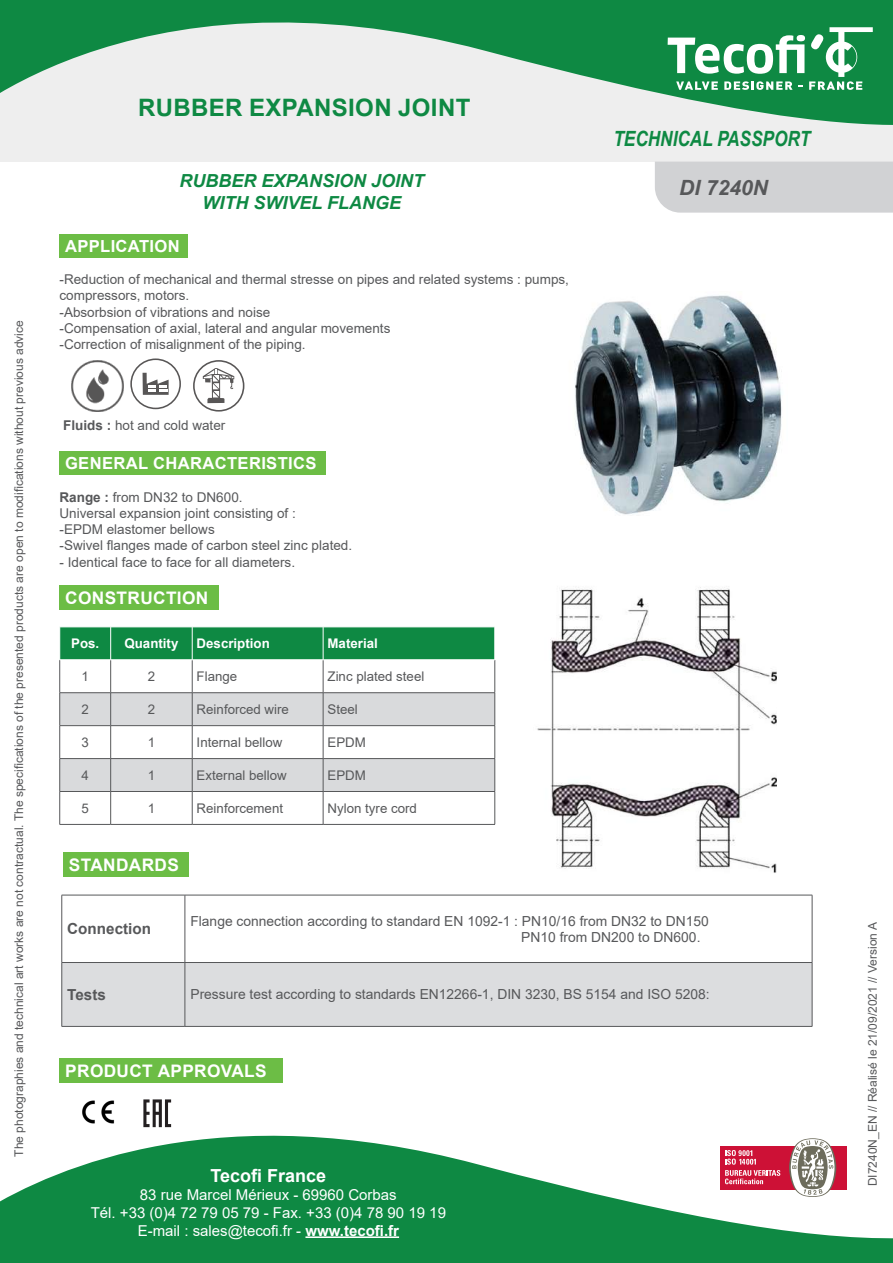
<style>
.page{position:relative;width:893px;height:1263px;background:#fff}
.page>*{position:absolute;margin:0;border:0;box-sizing:border-box;transform-origin:0 0}
.t1{font:700 24px "Arial";letter-spacing:.015em;color:#0e8943}
.t2{font:italic 700 21px "Arial Narrow";color:#0e8943}
.t3{font:italic 700 21px "Arial";color:#57585a}
.t4{font:italic 700 18px/21.6px "Arial";color:#0e8943;text-align:center}
.t5{font:700 18px "Arial";color:#fff}
.t6{font:700 17.25px "Arial";letter-spacing:.02em;color:#fff}
.t7{font:700 16.65px "Arial";letter-spacing:.02em;color:#fff}
.t8{font:700 15.15px "Arial";color:#57585a}
.t9{font:15px/18px "Arial";color:#fff;text-align:center}
.t10{font:13.8px/16.6px "Arial";color:#57585a}
.t11{font:13.5px/16.2px "Arial";color:#57585a}
.t12{font:13.35px "Arial";color:#57585a}
.t13{font:700 13.35px "Arial";color:#fff}
.t14{font:12px "Arial";color:#57585a}
.s1{font-weight:700}
.s2{font-size:13.8px}
</style>
<div class="page">
<div style="left:0;top:0;width:893px;height:162px;background:#eee"></div>
<div style="left:655px;top:162px;width:238px;height:51px;background:#d1d2d4"></div>
<svg style="left:0;top:0;width:893px;height:125px"></svg>
<svg style="left:0;top:1135px;width:893px;height:128px;fill:#0e8943"></svg>
<hr style="left:305px;top:1236px;width:94px;height:2px;background:#fff">
<svg style="left:668px;top:27px;width:205px;height:63px"></svg>
<svg style="left:708px;top:1135px;width:150px;height:63px"></svg>
<div style="left:60px;top:585px;width:159px;height:25px;background:#6cbd45"></div>
<img style="left:575px;top:295px;width:207px;height:220px">
<div style="left:60px;top:234px;width:128px;height:23px;background:#6cbd45"></div>
<div style="left:60px;top:452px;width:266px;height:23px;background:#6cbd45"></div>
<img style="left:72px;top:360px;width:51px;height:52px">
<div style="left:193px;top:360px;width:51px;height:52px;border:2px solid #585656;border-radius:50%"></div>
<svg style="left:203px;top:368px;width:31px;height:35px"></svg>
<div style="left:130px;top:358px;width:51px;height:51px;border:2px solid #585656;border-radius:50%"></div>
<svg style="left:143px;top:373px;width:26px;height:22px"></svg>
<div style="left:60px;top:1058px;width:223px;height:24px;background:#6cbd45"></div>
<img style="left:82px;top:1100px;width:33px;height:24px">
<svg style="left:143px;top:1099px;width:28px;height:28px"></svg>
<img style="left:537px;top:587px;width:239px;height:286px">
<div style="left:60px;top:628px;width:435px;height:31px;background:#0e8943"></div>
<svg style="left:60px;top:660px;width:435px;height:164px"></svg>
<svg style="left:60px;top:693px;width:435px;height:98px"></svg>
<hr style="left:59px;top:660px;width:1px;height:32px;background:#57585a">
<hr style="left:110px;top:660px;width:1px;height:32px;background:#57585a">
<hr style="left:192px;top:660px;width:1px;height:32px;background:#57585a">
<hr style="left:323px;top:660px;width:1px;height:32px;background:#57585a">
<hr style="left:495px;top:660px;width:1px;height:32px;background:#57585a">
<hr style="left:60px;top:692px;width:51px;height:1px;background:#57585a">
<hr style="left:59px;top:693px;width:1px;height:32px;background:#57585a">
<hr style="left:111px;top:692px;width:81px;height:1px;background:#57585a">
<hr style="left:110px;top:693px;width:1px;height:32px;background:#57585a">
<hr style="left:192px;top:692px;width:131px;height:1px;background:#57585a">
<hr style="left:192px;top:693px;width:1px;height:32px;background:#57585a">
<hr style="left:323px;top:692px;width:172px;height:1px;background:#57585a">
<hr style="left:323px;top:693px;width:1px;height:32px;background:#57585a">
<hr style="left:495px;top:693px;width:1px;height:32px;background:#57585a">
<hr style="left:60px;top:725px;width:51px;height:1px;background:#57585a">
<hr style="left:59px;top:726px;width:1px;height:32px;background:#57585a">
<hr style="left:111px;top:725px;width:81px;height:1px;background:#57585a">
<hr style="left:110px;top:726px;width:1px;height:32px;background:#57585a">
<hr style="left:192px;top:725px;width:131px;height:1px;background:#57585a">
<hr style="left:192px;top:726px;width:1px;height:32px;background:#57585a">
<hr style="left:323px;top:725px;width:172px;height:1px;background:#57585a">
<hr style="left:323px;top:726px;width:1px;height:32px;background:#57585a">
<hr style="left:495px;top:726px;width:1px;height:32px;background:#57585a">
<hr style="left:60px;top:758px;width:51px;height:1px;background:#57585a">
<hr style="left:59px;top:759px;width:1px;height:32px;background:#57585a">
<hr style="left:111px;top:758px;width:81px;height:1px;background:#57585a">
<hr style="left:110px;top:759px;width:1px;height:32px;background:#57585a">
<hr style="left:192px;top:758px;width:131px;height:1px;background:#57585a">
<hr style="left:192px;top:759px;width:1px;height:32px;background:#57585a">
<hr style="left:323px;top:758px;width:172px;height:1px;background:#57585a">
<hr style="left:323px;top:759px;width:1px;height:32px;background:#57585a">
<hr style="left:495px;top:759px;width:1px;height:32px;background:#57585a">
<hr style="left:60px;top:791px;width:51px;height:1px;background:#57585a">
<hr style="left:59px;top:792px;width:1px;height:32px;background:#57585a">
<hr style="left:111px;top:791px;width:81px;height:1px;background:#57585a">
<hr style="left:110px;top:792px;width:1px;height:32px;background:#57585a">
<hr style="left:192px;top:791px;width:131px;height:1px;background:#57585a">
<hr style="left:192px;top:792px;width:1px;height:32px;background:#57585a">
<hr style="left:323px;top:791px;width:172px;height:1px;background:#57585a">
<hr style="left:323px;top:792px;width:1px;height:32px;background:#57585a">
<hr style="left:495px;top:792px;width:1px;height:32px;background:#57585a">
<hr style="left:60px;top:824px;width:51px;height:1px;background:#57585a">
<hr style="left:111px;top:824px;width:81px;height:1px;background:#57585a">
<hr style="left:192px;top:824px;width:131px;height:1px;background:#57585a">
<hr style="left:323px;top:824px;width:172px;height:1px;background:#57585a">
<hr style="left:110px;top:627px;width:1px;height:33px;background:#fff">
<hr style="left:192px;top:627px;width:1px;height:33px;background:#fff">
<hr style="left:323px;top:627px;width:1px;height:33px;background:#fff">
<div style="left:63px;top:852px;width:125px;height:25px;background:#6cbd45"></div>
<div style="left:63px;top:963px;width:749px;height:63px;background:#dcdddf"></div>
<hr style="left:62px;top:895px;width:123px;height:1px;background:#57585a">
<hr style="left:62px;top:895px;width:1px;height:67px;background:#57585a">
<hr style="left:185px;top:895px;width:627px;height:1px;background:#57585a">
<hr style="left:185px;top:895px;width:1px;height:67px;background:#57585a">
<hr style="left:812px;top:895px;width:1px;height:67px;background:#57585a">
<hr style="left:62px;top:962px;width:123px;height:1px;background:#57585a">
<hr style="left:62px;top:963px;width:1px;height:63px;background:#57585a">
<hr style="left:185px;top:962px;width:627px;height:1px;background:#57585a">
<hr style="left:185px;top:963px;width:1px;height:63px;background:#57585a">
<hr style="left:812px;top:963px;width:1px;height:63px;background:#57585a">
<hr style="left:62px;top:1026px;width:123px;height:1px;background:#57585a">
<hr style="left:185px;top:1026px;width:627px;height:1px;background:#57585a">
<p class="t14" style="left:11px;top:1157px;width:838px;rotate:-90deg">The photographies and technical art works are not contractual. The specifications of the presented products are open to modifications without previous advice</p>
<h1 class="t1" style="left:138px;top:91px;width:334px">RUBBER EXPANSION JOINT</h1>
<h3 class="t4" style="left:179px;top:171px;width:246px">RUBBER EXPANSION JOINT<br>WITH SWIVEL FLANGE</h3>
<p class="t7" style="left:65px;top:234px;width:116px">APPLICATION</p>
<p class="t11" style="left:60px;top:271px;width:511px">-Reduction of mechanical and thermal stresse on pipes and related systems : pumps, compressors, motors.<br>-Absorbsion of vibrations and noise<br>-Compensation of axial, lateral and angular movements<br>-Correction of misalignment of the piping.</p>
<p class="t11" style="left:63px;top:417px;width:164px"><span class="s1">Fluids :</span> hot and cold water</p>
<p class="t7" style="left:65px;top:452px;width:253px">GENERAL CHARACTERISTICS</p>
<p class="t11" style="left:60px;top:489px;width:294px"><span class="s1">Range :</span> from DN32 to DN600.<br>Universal expansion joint consisting of :<br>-EPDM elastomer bellows<br>-Swivel flanges made of carbon steel zinc plated.</p>
<p class="t11" style="left:60px;top:554px;width:237px">- Identical face to face for all diameters<span class="s2">.</span></p>
<p class="t6" style="left:65px;top:586px;width:145px">CONSTRUCTION</p>
<p class="t13" style="left:71px;top:634px;width:30px">Pos.</p>
<p class="t13" style="left:124px;top:634px;width:55px">Quantity</p>
<p class="t13" style="left:197px;top:634px;width:75px">Description</p>
<p class="t13" style="left:328px;top:634px;width:52px">Material</p>
<p class="t12" style="left:82px;top:667px;width:9px">1</p>
<p class="t12" style="left:148px;top:667px;width:9px">2</p>
<p class="t12" style="left:197px;top:667px;width:42px">Flange</p>
<p class="t12" style="left:328px;top:667px;width:98px">Zinc plated steel</p>
<p class="t12" style="left:82px;top:700px;width:9px">2</p>
<p class="t12" style="left:148px;top:700px;width:9px">2</p>
<p class="t12" style="left:197px;top:700px;width:94px">Reinforced wire</p>
<p class="t12" style="left:328px;top:700px;width:32px">Steel</p>
<p class="t12" style="left:82px;top:733px;width:9px">3</p>
<p class="t12" style="left:148px;top:733px;width:9px">1</p>
<p class="t12" style="left:197px;top:733px;width:87px">Internal bellow</p>
<p class="t12" style="left:328px;top:733px;width:40px">EPDM</p>
<p class="t12" style="left:82px;top:766px;width:9px">4</p>
<p class="t12" style="left:148px;top:766px;width:9px">1</p>
<p class="t12" style="left:197px;top:766px;width:92px">External bellow</p>
<p class="t12" style="left:328px;top:766px;width:40px">EPDM</p>
<p class="t12" style="left:82px;top:799px;width:9px">5</p>
<p class="t12" style="left:148px;top:799px;width:9px">1</p>
<p class="t12" style="left:197px;top:799px;width:88px">Reinforcement</p>
<p class="t12" style="left:328px;top:799px;width:91px">Nylon tyre cord</p>
<p class="t6" style="left:69px;top:853px;width:111px">STANDARDS</p>
<h2 class="t2" style="left:613px;top:123px;width:199px">TECHNICAL PASSPORT</h2>
<h2 class="t3" style="left:679px;top:174px;width:90px">DI 7240N</h2>
<p class="t8" style="left:67px;top:918px;width:85px">Connection</p>
<p class="t10" style="left:521px;top:912px;width:189px;text-indent:-331px">Flange connection according to standard EN 1092-1 : PN10/16 from DN32 to DN150<br>PN10 from DN200 to DN600.</p>
<p class="t8" style="left:67px;top:984px;width:40px">Tests</p>
<p class="t10" style="left:190px;top:986px;width:521px">Pressure test according to standards EN12266-1, DIN 3230, BS 5154 and ISO 5208:</p>
<p class="t6" style="left:65px;top:1058px;width:203px">PRODUCT APPROVALS</p>
<h3 class="t5" style="left:211px;top:1162px;width:117px">Tecofi France</h3>
<p class="t9" style="left:91px;top:1185px;width:357px">83 rue Marcel Mérieux - 69960 Corbas<br>Tél. +33 (0)4 72 79 05 79 - Fax. +33 (0)4 78 90 19 19<br>E-mail : sales@tecofi.fr - <span class="s1">www.tecofi.fr</span></p>
<p class="t14" style="left:864px;top:1186px;width:266px;rotate:-90deg">DI7240N_EN // Réalisé le 21/09/2021 // Version A</p>
</div>
